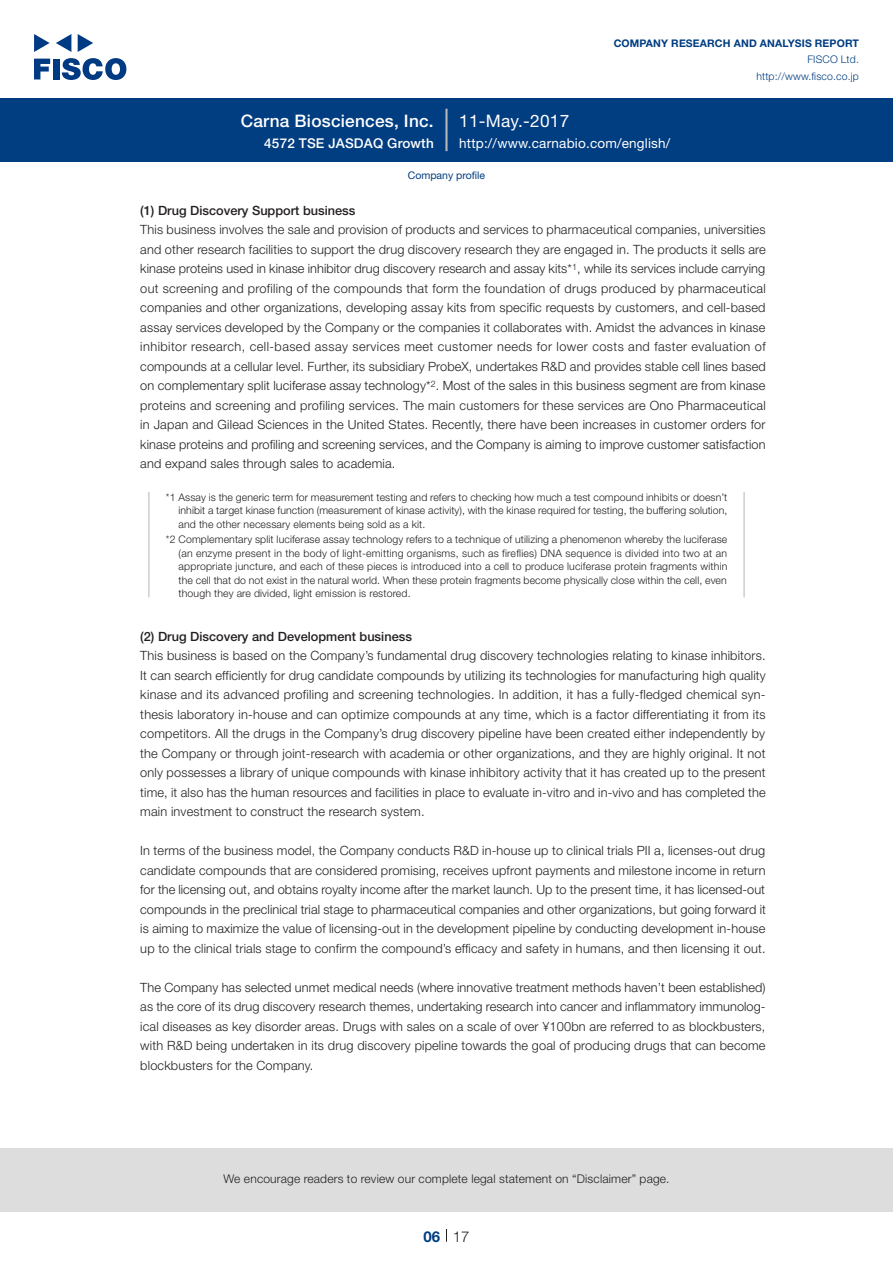
<style>
.page{position:relative;width:893px;height:1263px;background:#fff}
.page>*{position:absolute;margin:0;border:0;box-sizing:border-box;transform-origin:0 0}
.t1{font:500 17.25px "Helvetica Neue LT Std";letter-spacing:.015em;color:#fff}
.t2{font:17.25px "Helvetica Neue LT Std";letter-spacing:.015em;color:#fff}
.t3{font:300 15px "Helvetica Neue LT Std";color:#231f20}
.t4{font:700 15px "Helvetica Neue LT Std";color:#003d81}
.t5{font:13.5px "Helvetica Neue LT Std";letter-spacing:.015em;color:#fff}
.t6{font:500 13.5px "Helvetica Neue LT Std";letter-spacing:.015em;color:#fff}
.本文3mm_e{font:300 12.75px/19.5px "Helvetica Neue LT Std";letter-spacing:.015em;color:#231f20}
.本文3mm_e-2{font:300 12.75px "Helvetica Neue LT Std";letter-spacing:.035em;color:#231f20}
.小タイトル3mm_e{font:500 12.75px "Helvetica Neue LT Std";color:#231f20}
.t7{font:300 12px "Helvetica Neue LT Std";letter-spacing:.015em;color:#231f20}
.t8{font:300 10.5px/13.5px "Helvetica Neue LT Std";letter-spacing:.015em;color:#231f20;text-align:justify}
.t9{font:700 10.5px "Helvetica Neue LT Std";letter-spacing:.015em;color:#003d81}
.t10{font:300 10.5px/16.5px "Helvetica Neue LT Std";letter-spacing:.015em;color:#003d81;text-align:right}
.ヘッダー_e{font:10.5px "Helvetica Neue LT Std";color:#003d81}
.本文3mm_e-3{font:300 8.85px "Helvetica Neue LT Std";color:#231f20}
.s1{font-size:12.75px}
</style>
<div class="page">
<div style="left:0;top:1148px;width:893px;height:64px;background:#ddd"></div>
<svg style="left:34px;top:59px;width:16px;height:20px"></svg>
<div style="left:53px;top:59px;width:6px;height:20px;background:#003a83"></div>
<svg style="left:62px;top:58px;width:64px;height:22px"></svg>
<svg style="left:34px;top:34px;width:16px;height:18px"></svg>
<svg style="left:78px;top:34px;width:15px;height:18px"></svg>
<svg style="left:56px;top:34px;width:15px;height:18px"></svg>
<div style="left:0;top:98px;width:893px;height:64px;background:#003d81"></div>
<hr style="left:445px;top:109px;width:3px;height:42px;background:#b5b5b6">
<svg style="left:446px;top:1229px;width:1px;height:13px"></svg>
<hr style="left:148px;top:492px;width:2px;height:105px;background:#d3d3d3">
<hr style="left:743px;top:492px;width:2px;height:105px;background:#d3d3d3">
<h1 class="t1" style="left:241px;top:110px;width:195px">Carna Biosciences, Inc.</h1>
<p class="t6" style="left:264px;top:135px;width:171px">4572 TSE JASDAQ Growth</p>
<h1 class="t2" style="left:459px;top:110px;width:112px">11-May.-2017</h1>
<p class="t9" style="left:614px;top:37px;width:247px">COMPANY RESEARCH AND ANALYSIS REPORT</p>
<p class="t10" style="left:756px;top:51px;width:104px">FISCO Ltd. http://www.fisco.co j p.</p>
<p class="t5" style="left:459px;top:135px;width:213px">http://www.carnabio.com/english/</p>
<p class="ヘッダー_e" style="left:408px;top:169px;width:79px">Company profile</p>
<p class="小タイトル3mm_e" style="left:140px;top:203px;width:217px">1( ) Drug Discovery Support business</p>
<p class="本文3mm_e" style="left:140px;top:220px;width:627px;text-align:right">This business involves the sale and provision of products and services to pharmaceutical companies, universities and other research facilities to support the drug discovery research they are engaged in. The products it sells are while its services include carrying</p>
<p class="本文3mm_e-3" style="left:572px;top:262px;width:10px">1<span class="s1">,</span></p>
<p class="本文3mm_e" style="left:140px;top:259px;width:433px">kinase proteins used in kinase inhibitor drug discovery research and assay kits*</p>
<p class="本文3mm_e" style="left:140px;top:278px;width:627px">out screening and profiling of the compounds that form the foundation of drugs produced by pharmaceutical</p>
<p class="本文3mm_e" style="left:140px;top:298px;width:627px">companies and other organizations, developing assay kits from specific requests by customers, and cell-based</p>
<p class="本文3mm_e" style="left:140px;top:317px;width:627px">assay services developed by the Company or the companies it collaborates with. Amidst the advances in kinase</p>
<p class="本文3mm_e-2" style="left:140px;top:339px;width:627px">inhibitor research, cell-based assay services meet customer needs for lower costs and faster evaluation of</p>
<p class="本文3mm_e" style="left:140px;top:356px;width:627px">compounds at a cellular level. Further, its subsidiary ProbeX, undertakes R&amp;D and provides stable cell lines based</p>
<p class="本文3mm_e" style="left:443px;top:376px;width:324px">Most of the sales in this business segment are from kinase</p>
<p class="本文3mm_e-3" style="left:431px;top:379px;width:10px">2<span class="s1">.</span></p>
<p class="本文3mm_e" style="left:140px;top:376px;width:627px">on complementary split luciferase assay technology*<br>proteins and screening and profiling services. The main customers for these services are Ono Pharmaceutical in Japan and Gilead Sciences in the United States. Recently, there have been increases in customer orders for kinase proteins and profiling and screening services, and the Company is aiming to improve customer satisfaction and expand sales through sales to academia.</p>
<p class="t8" style="left:179px;top:490px;width:550px;text-indent:-13px">1* Assay is the generic term for measurement testing and refers to checking how much a test compound inhibits or doesn t’ inhibit a target kinase function (measurement of kinase activity ,) with the kinase required for testing, the buffering solution, and the other necessary elements being sold as a kit.</p>
<p class="t8" style="left:179px;top:533px;width:550px;text-indent:-13px">2* Complementary split luciferase assay technology refers to a technique of utilizing a phenomenon whereby the luciferase (an enzyme present in the body of light-emitting organisms, such as fireflies) DNA sequence is divided into two at an appropriate juncture, and each of these pieces is introduced into a cell to produce luciferase protein fragments within the cell that do not exist in the natural world. When these protein fragments become physically close within the cell, even though they are divided, light emission is restored.</p>
<p class="小タイトル3mm_e" style="left:140px;top:628px;width:273px">2( ) Drug Discovery and Development business</p>
<p class="本文3mm_e" style="left:140px;top:645px;width:627px">This business is based on the Company s’ fundamental drug discovery technologies relating to kinase inhibitors.<br>It can search efficiently for drug candidate compounds by utilizing its technologies for manufacturing high quality</p>
<p class="本文3mm_e" style="left:140px;top:704px;width:627px">thesis laboratory in-house and can optimize compounds at any time, which is a factor differentiating it from its</p>
<p class="本文3mm_e" style="left:140px;top:684px;width:627px">kinase and its advanced profiling and screening technologies In. addition it, has a fully-fledged chemical syn-</p>
<p class="本文3mm_e" style="left:140px;top:723px;width:627px;text-align:justify">competitors. All the drugs in the Company s’ drug discovery pipeline have been created either independently by the Company or through joint-research with academia or other organizations, and they are highly original It. not only possesses a library of unique compounds with kinase inhibitory activity that it has created up to the present time it, also has the human resources and facilities in place to evaluate in-vitro and in-vivo and has completed the main investment to construct the research system.</p>
<p class="本文3mm_e" style="left:140px;top:840px;width:627px;text-align:justify">In terms of the business model, the Company conducts R&amp;D in-house up to clinical trials PII ,a licenses-out drug candidate compounds that are considered promising, receives upfront payments and milestone income in return for the licensing out, and obtains royalty income after the market launch. Up to the present time it, has licensed-out compounds in the preclinical trial stage to pharmaceutical companies and other organizations, but going forward it is aiming to maximize the value of licensing-out in the development pipeline by conducting development in-house up to the clinical trials stage to confirm the compound s’ efficacy and safety in humans, and then licensing it out.</p>
<p class="本文3mm_e" style="left:140px;top:977px;width:627px">The Company has selected unmet medical needs (where innovative treatment methods haven t’ been established(</p>
<p class="本文3mm_e" style="left:140px;top:1016px;width:627px">ical diseases as key disorder areas. Drugs with sales on a scale of over ¥100bn are referred to as blockbusters,</p>
<p class="本文3mm_e" style="left:140px;top:996px;width:627px">as the core of its drug discovery research themes, undertaking research into cancer and inflammatory immunolog-</p>
<p class="本文3mm_e" style="left:140px;top:1035px;width:627px">with R&amp;D being undertaken in its drug discovery pipeline towards the goal of producing drugs that can become blockbusters for the Company.</p>
<p class="t7" style="left:223px;top:1171px;width:448px">We encourage readers to review our complete legal statement on “Disclaimer” page.</p>
<p class="t4" style="left:423px;top:1227px;width:18px">06</p>
<p class="t3" style="left:453px;top:1227px;width:18px">17</p>
</div>
